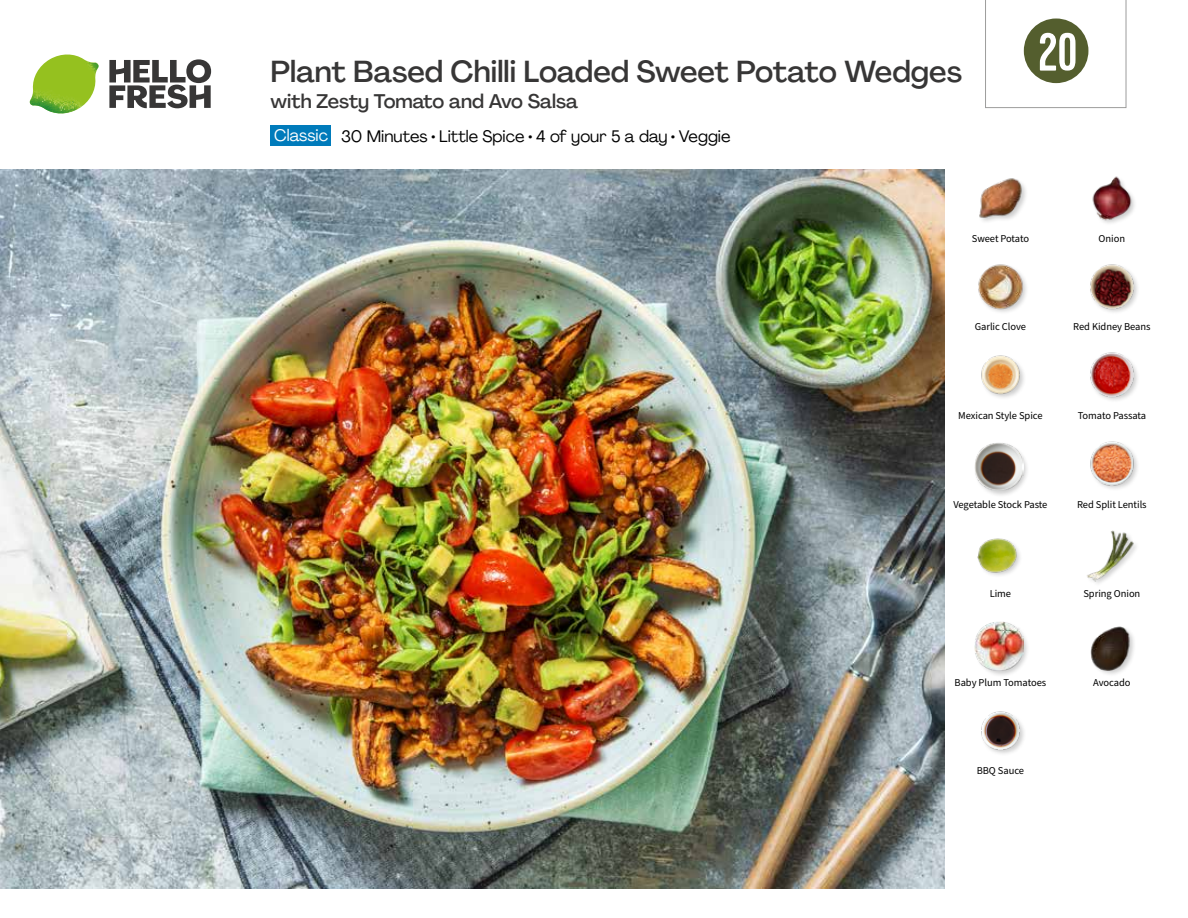
<style>
.page{position:relative;width:1188px;height:918px;background:#fff}
.page>*{position:absolute;margin:0;border:0;box-sizing:border-box;transform-origin:0 0}
.t1{font:54px "Kapra";color:#fff}
.t2{font:500 30px "Agrandir";letter-spacing:-.005em;color:#373636}
.t3{font:500 19.5px "Agrandir";color:#373636}
.t4{font:16.5px "Agrandir";color:#000}
.t5{font:16.5px "Agrandir";color:#fff}
.t6{font:10.5px "Source Sans Pro";letter-spacing:-.005em;color:#000}
</style>
<div class="page">
<svg style="left:109px;top:59px;width:102px;height:49px"></svg>
<img style="left:30px;top:55px;width:69px;height:59px">
<img style="left:0;top:170px;width:945px;height:718px">
<div style="left:271px;top:126px;width:60px;height:20px;background:#007bbb"></div>
<img style="left:981px;top:711px;width:43px;height:43px">
<div style="left:977px;top:538px;width:46px;height:41px;background:#000;opacity:.2"></div>
<img style="left:977px;top:538px;width:41px;height:39px">
<div style="left:973px;top:621px;width:57px;height:56px;background:#000;opacity:.2"></div>
<img style="left:975px;top:622px;width:48px;height:48px">
<div style="left:1090px;top:626px;width:47px;height:51px;background:#000;opacity:.2"></div>
<img style="left:1090px;top:626px;width:45px;height:46px">
<img style="left:1087px;top:530px;width:49px;height:54px">
<img style="left:981px;top:355px;width:43px;height:43px">
<div style="left:974px;top:442px;width:56px;height:56px;background:#000;opacity:.2"></div>
<img style="left:975px;top:442px;width:48px;height:49px">
<img style="left:1090px;top:441px;width:48px;height:48px">
<img style="left:1090px;top:352px;width:48px;height:49px">
<img style="left:979px;top:178px;width:47px;height:44px">
<img style="left:978px;top:264px;width:49px;height:48px">
<img style="left:1090px;top:264px;width:48px;height:48px">
<img style="left:1092px;top:176px;width:43px;height:47px">
<svg style="left:985px;top:0;width:141px;height:108px"></svg>
<h2 class="t2" style="left:271px;top:53px;width:693px">Plant Based Chilli Loaded Sweet Potato Wedges</h2>
<h3 class="t3" style="left:271px;top:89px;width:309px">with Zesty Tomato and Avo Salsa</h3>
<h3 class="t5" style="left:274px;top:125px;width:55px">Classic</h3>
<h3 class="t4" style="left:341px;top:126px;width:391px">30 Minutes • Little Spice • 4 of your 5 a day • Veggie</h3>
<h1 class="t1" style="left:1038px;top:21px;width:40px">20</h1>
<p class="t6" style="left:972px;top:231px;width:59px">Sweet Potato</p>
<p class="t6" style="left:1099px;top:231px;width:28px">Onion</p>
<p class="t6" style="left:975px;top:320px;width:53px">Garlic Clove</p>
<p class="t6" style="left:1073px;top:320px;width:79px">Red Kidney Beans</p>
<p class="t6" style="left:958px;top:409px;width:86px">Mexican Style Spice</p>
<p class="t6" style="left:1078px;top:409px;width:70px">Tomato Passata</p>
<p class="t6" style="left:953px;top:497px;width:96px">Vegetable Stock Paste</p>
<p class="t6" style="left:1077px;top:497px;width:71px">Red Split Lentils</p>
<p class="t6" style="left:990px;top:586px;width:23px">Lime</p>
<p class="t6" style="left:1083px;top:586px;width:58px">Spring Onion</p>
<p class="t6" style="left:955px;top:675px;width:93px">Baby Plum Tomatoes</p>
<p class="t6" style="left:1093px;top:675px;width:39px">Avocado</p>
<p class="t6" style="left:977px;top:764px;width:49px">BBQ Sauce</p>
</div>
